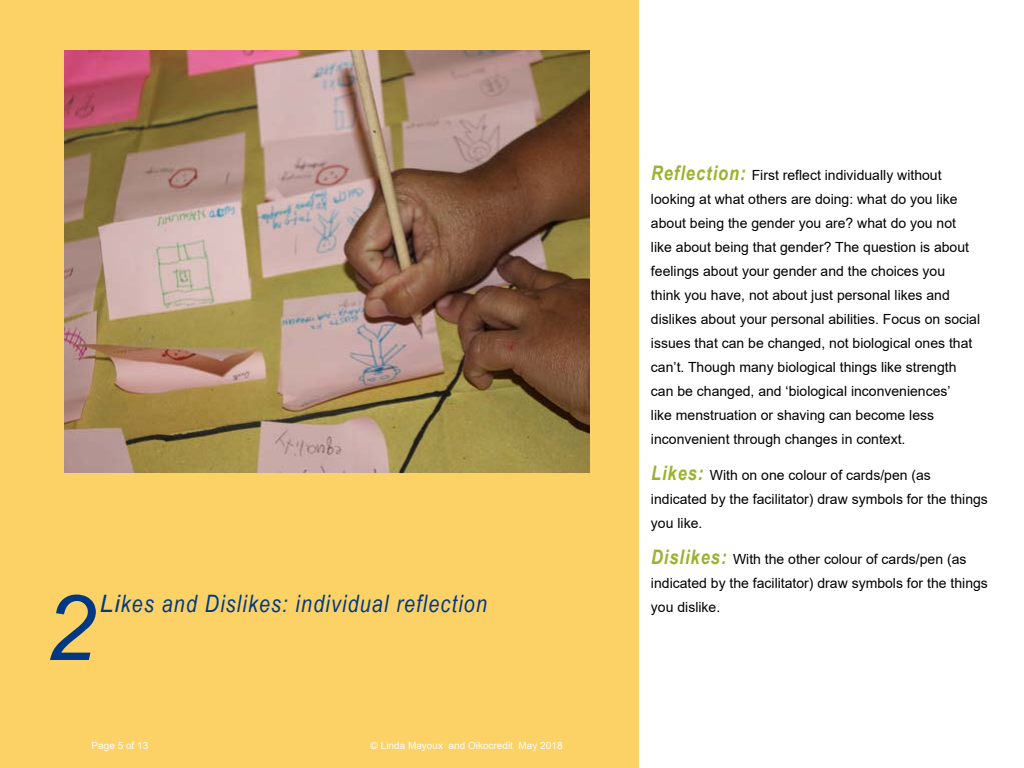
<style>
.page{position:relative;width:1024px;height:768px;background:#fff}
.page>*{position:absolute;margin:0;border:0;box-sizing:border-box;transform-origin:0 0}
.t1{font:italic 91.1px "Arial";color:#003883}
.t2{font:italic 24px "Arial Narrow";letter-spacing:.05em;color:#003883}
.t3{font:14px/24px "Arial";color:#000}
.t4{font:10px "Arial";color:#fff}
.s1{font-family:"Arial"}
.s2{font-family:"Arial Narrow";font-weight:700;font-style:italic;font-size:20px;color:#9bb32c}
</style>
<div class="page">
<div style="left:0;top:0;width:639px;height:768px;background:#fcd166"></div>
<img style="left:65px;top:50px;width:524px;height:422px">
<h1 class="t1" style="left:45px;top:569px;width:52px">2</h1>
<h2 class="t2" style="left:100px;top:587px;width:389px"><span class="s1">Li</span>kes and Dislikes: individual reflection</h2>
<p class="t4" style="left:92px;top:739px;width:58px">Page 5 of 13</p>
<p class="t4" style="left:371px;top:739px;width:193px">© Linda Mayoux and Oikocredit May 2018</p>
<p class="t3" style="left:651px;top:163px;width:331px"><span class="s2">Reflection:</span> First reflect individually without looking at what others are doing: what do you like about being the gender you are? what do you not like about being that gender? The question is about feelings about your gender and the choices you<br>think you have, not about just personal likes and dislikes about your personal abilities. Focus on social issues that can be changed, not biological ones that can’t. Though many biological things like strength can be changed, and ‘biological inconveniences’<br>like menstruation or shaving can become less inconvenient through changes in context.</p>
<p class="t3" style="left:651px;top:463px;width:338px"><span class="s2">Likes:</span> With on one colour of cards/pen (as indicated by the facilitator) draw symbols for the things you like.</p>
<p class="t3" style="left:651px;top:547px;width:338px"><span class="s2">Dislikes:</span> With the other colour of cards/pen (as indicated by the facilitator) draw symbols for the things you dislike.</p>
</div>
